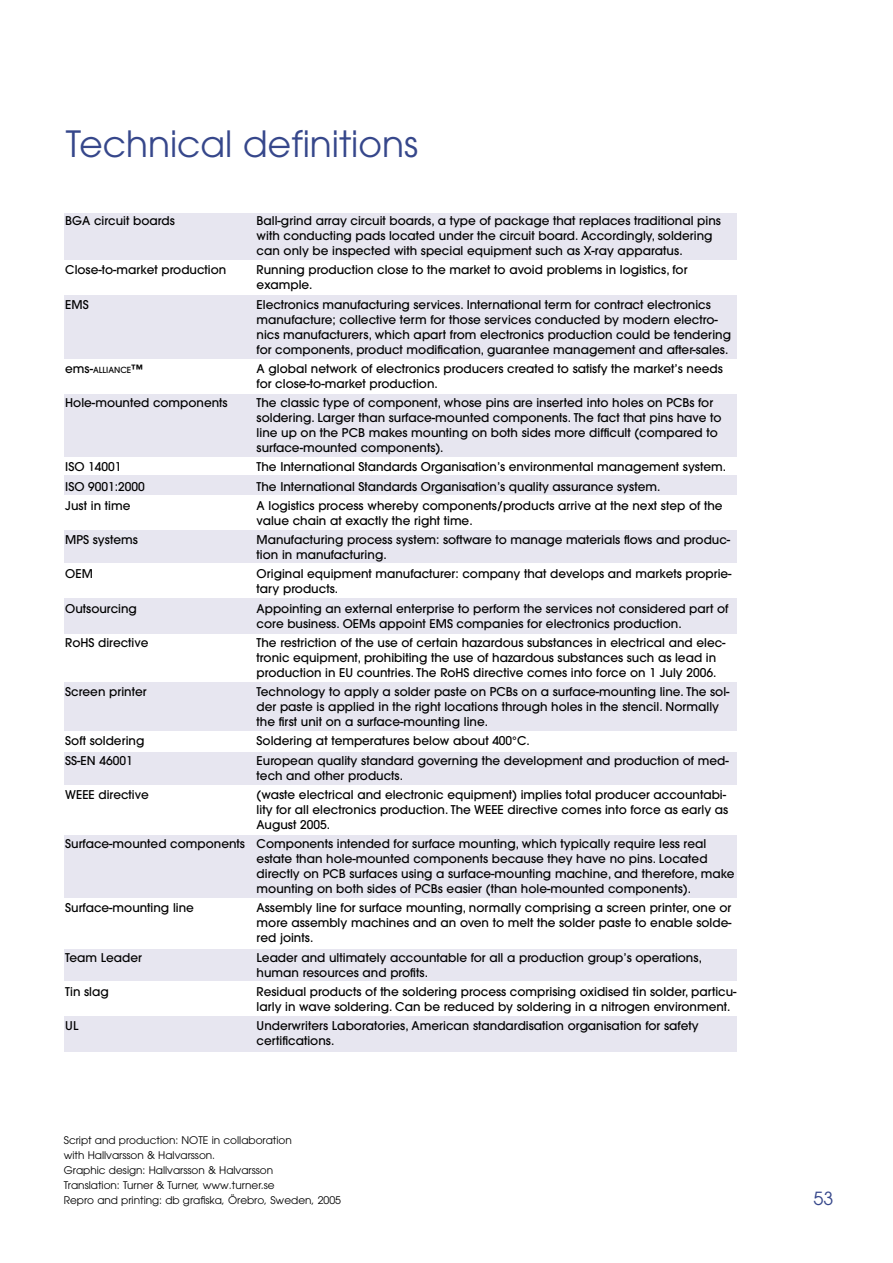
<style>
.page{position:relative;width:893px;height:1263px;background:#fff}
.page>*{position:absolute;margin:0;border:0;box-sizing:border-box;transform-origin:0 0}
.t1{font:36px "Avant Garde";color:#36478b}
.t2{font:18px "Avant Garde";color:#36478b}
.t3{font:500 12px/15px "Avant Garde";color:#000}
.t4{font:10.5px/15px "Avant Garde";color:#000}
.t5{font:500 8.4px "Avant Garde";color:#000}
.s1{font-size:12px}
</style>
<div class="page">
<div style="left:64px;top:682px;width:673px;height:49px;background:#e7e6f0"></div>
<div style="left:64px;top:393px;width:673px;height:63px;background:#e7e6f0"></div>
<div style="left:64px;top:1016px;width:673px;height:35px;background:#e7e6f0"></div>
<div style="left:64px;top:213px;width:673px;height:46px;background:#e7e6f0"></div>
<div style="left:64px;top:295px;width:673px;height:64px;background:#e7e6f0"></div>
<div style="left:64px;top:475px;width:673px;height:20px;background:#e7e6f0"></div>
<div style="left:64px;top:530px;width:673px;height:32px;background:#e7e6f0"></div>
<div style="left:64px;top:599px;width:673px;height:35px;background:#e7e6f0"></div>
<div style="left:64px;top:752px;width:673px;height:32px;background:#e7e6f0"></div>
<div style="left:64px;top:835px;width:673px;height:62px;background:#e7e6f0"></div>
<div style="left:64px;top:949px;width:673px;height:32px;background:#e7e6f0"></div>
<h1 class="t1" style="left:66px;top:123px;width:354px">Technical definitions</h1>
<p class="t3" style="left:65px;top:213px;width:111px">BGA circuit boards</p>
<p class="t3" style="left:257px;top:213px;width:466px">Ball-grind array circuit boards, a type of package that replaces traditional pins with conducting pads located under the circuit board. Accordingly, soldering can only be inspected with special equipment such as X-ray apparatus.</p>
<p class="t3" style="left:65px;top:262px;width:163px">Close-to-market production</p>
<p class="t3" style="left:257px;top:262px;width:432px">Running production close to the market to avoid problems in logistics, for example.</p>
<p class="t3" style="left:65px;top:297px;width:25px">EMS</p>
<p class="t3" style="left:257px;top:297px;width:476px">Electronics manufacturing services. International term for contract electronics manufacture; collective term for those services conducted by modern electro&shy;nics manufacturers, which apart from electronics production could be tendering for components, product modification, guarantee management and after-sales.</p>
<p class="t5" style="left:65px;top:365px;width:79px"><span class="s1">ems-</span>ALLIANCE<span class="s1">™</span></p>
<p class="t3" style="left:257px;top:361px;width:468px">A global network of electronics producers created to satisfy the market’s needs for close-to-market production.</p>
<p class="t3" style="left:65px;top:395px;width:164px">Hole-mounted components</p>
<p class="t3" style="left:257px;top:395px;width:466px">The classic type of component, whose pins are inserted into holes on PCBs for soldering. Larger than surface-mounted components. The fact that pins have to line up on the PCB makes mounting on both sides more difficult (compared to surface-mounted components).</p>
<p class="t3" style="left:65px;top:459px;width:58px">ISO 14001</p>
<p class="t3" style="left:257px;top:459px;width:471px">The International Standards Organisation’s environmental management system.</p>
<p class="t3" style="left:65px;top:479px;width:81px">ISO 9001:2000</p>
<p class="t3" style="left:257px;top:479px;width:405px">The International Standards Organisation’s quality assurance system.</p>
<p class="t3" style="left:65px;top:498px;width:67px">Just in time</p>
<p class="t3" style="left:257px;top:498px;width:467px">A logistics process whereby components/products arrive at the next step of the value chain at exactly the right time.</p>
<p class="t3" style="left:65px;top:532px;width:74px">MPS systems</p>
<p class="t3" style="left:257px;top:532px;width:475px">Manufacturing process system: software to manage materials flows and produc&shy;tion in manufacturing.</p>
<p class="t3" style="left:65px;top:566px;width:29px">OEM</p>
<p class="t3" style="left:257px;top:566px;width:476px">Original equipment manufacturer: company that develops and markets proprie&shy;tary products.</p>
<p class="t3" style="left:65px;top:601px;width:73px">Outsourcing</p>
<p class="t3" style="left:257px;top:601px;width:473px">Appointing an external enterprise to perform the services not considered part of core business. OEMs appoint EMS companies for electronics production.</p>
<p class="t3" style="left:65px;top:635px;width:85px">RoHS directive</p>
<p class="t3" style="left:257px;top:635px;width:470px">The restriction of the use of certain hazardous substances in electrical and elec&shy;tronic equipment, prohibiting the use of hazardous substances such as lead in production in EU countries. The RoHS directive comes into force on 1 July 2006.</p>
<p class="t3" style="left:65px;top:684px;width:83px">Screen printer</p>
<p class="t3" style="left:257px;top:684px;width:474px">Technology to apply a solder paste on PCBs on a surface-mounting line. The sol&shy;der paste is applied in the right locations through holes in the stencil. Normally the first unit on a surface-mounting line.</p>
<p class="t3" style="left:65px;top:733px;width:81px">Soft soldering</p>
<p class="t3" style="left:257px;top:733px;width:275px">Soldering at temperatures below about 400°C.</p>
<p class="t3" style="left:65px;top:753px;width:69px">SS-EN 46001</p>
<p class="t3" style="left:257px;top:753px;width:474px">European quality standard governing the development and production of med&shy;tech and other products.</p>
<p class="t3" style="left:65px;top:787px;width:85px">WEEE directive</p>
<p class="t3" style="left:257px;top:787px;width:473px">(waste electrical and electronic equipment) implies total producer accountabi&shy;lity for all electronics production. The WEEE directive comes into force as early as<br>August 2005.</p>
<p class="t3" style="left:257px;top:836px;width:479px;text-indent:-191px">Surface-mounted components Components intended for surface mounting, which typically require less real estate than hole-mounted components because they have no pins. Located directly on PCB surfaces using a surface-mounting machine, and therefore, make mounting on both sides of PCBs easier (than hole-mounted components).</p>
<p class="t3" style="left:65px;top:900px;width:130px">Surface-mounting line</p>
<p class="t3" style="left:257px;top:900px;width:476px;text-align:justify">Assembly line for surface mounting, normally comprising a screen printer, one or more assembly machines and an oven to melt the solder paste to enable solde&shy;red joints.</p>
<p class="t3" style="left:65px;top:950px;width:78px">Team Leader</p>
<p class="t3" style="left:257px;top:950px;width:447px">Leader and ultimately accountable for all a production group’s operations, human resources and profits.</p>
<p class="t3" style="left:65px;top:984px;width:45px">Tin slag</p>
<p class="t3" style="left:257px;top:984px;width:481px">Residual products of the soldering process comprising oxidised tin solder, particu&shy;larly in wave soldering. Can be reduced by soldering in a nitrogen environment.</p>
<p class="t3" style="left:65px;top:1018px;width:15px">UL</p>
<p class="t3" style="left:257px;top:1018px;width:444px">Underwriters Laboratories, American standardisation organisation for safety certifications.</p>
<p class="t4" style="left:64px;top:1132px;width:279px">Script and production: NOTE in collaboration<br>with Hallvarsson &amp; Halvarsson.<br>Graphic design: Hallvarsson &amp; Halvarsson<br>Translation: Turner &amp; Turner, www.turner.se<br>Repro and printing: db grafiska, Örebro, Sweden, 2005</p>
<h2 class="t2" style="left:814px;top:1187px;width:21px">53</h2>
</div>
